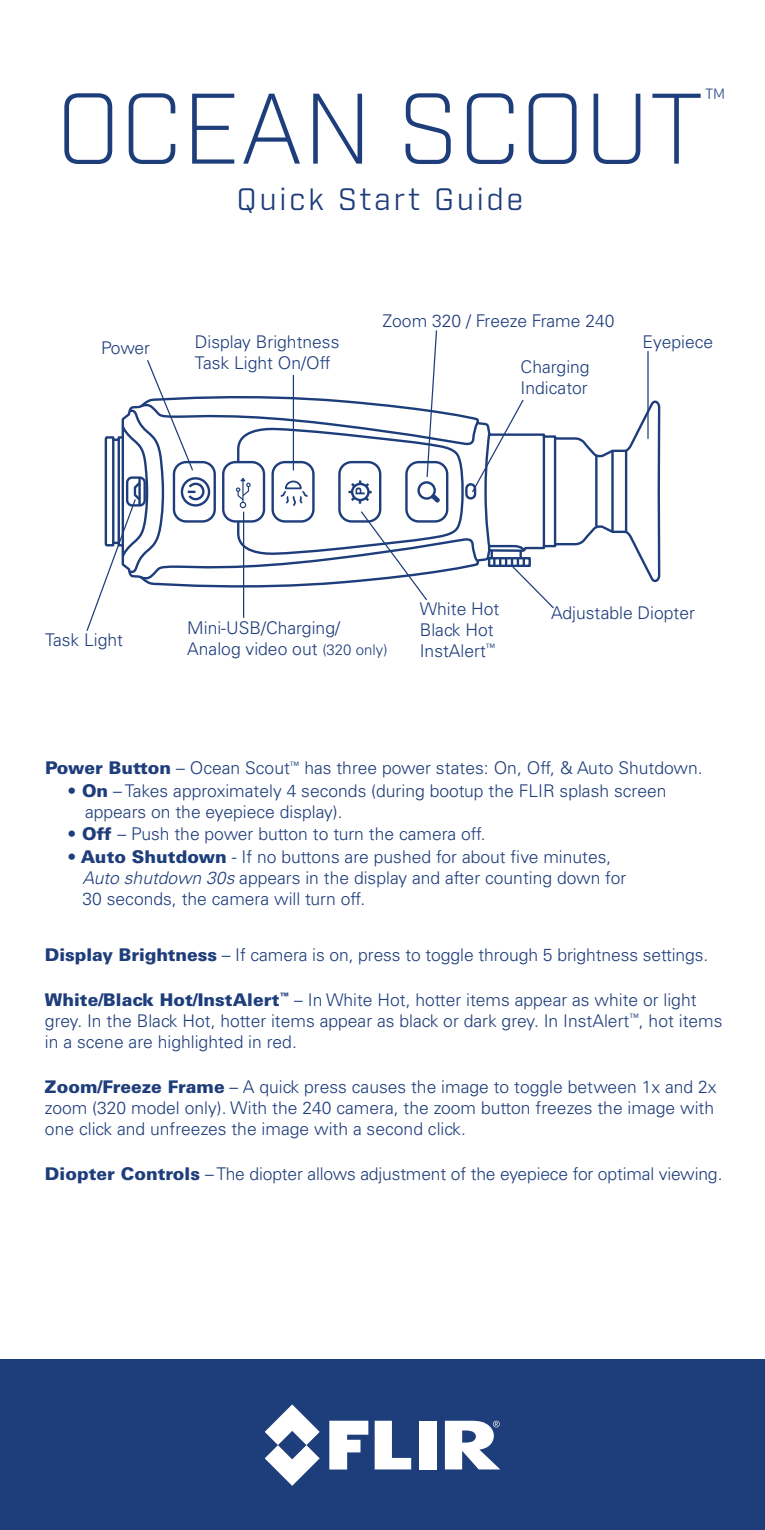
<style>
.page{position:relative;width:765px;height:1530px;background:#fff}
.page>*{position:absolute;margin:0;border:0;box-sizing:border-box;transform-origin:0 0}
.t1{font:300 97.25px "Industry";color:#1e3d7b}
.t2{font:30px "Industry";letter-spacing:.1em;color:#1e3d7b}
.t3{font:300 28.25px "Industry";color:#1e3d7b}
.t4{font:300 17.5px/21px "Univers LT Std";color:#1e3d7b}
.s1{font-size:15px}
.s2{font-weight:900}
.s3{font-style:italic}
</style>
<div class="page">
<div style="left:0;top:1360px;width:765px;height:170px;background:#1e3d7b"></div>
<svg style="left:329px;top:1421px;width:39px;height:49px"></svg>
<svg style="left:375px;top:1421px;width:36px;height:48px"></svg>
<div style="left:419px;top:1421px;width:17px;height:48px;background:#fff"></div>
<svg style="left:265px;top:1404px;width:55px;height:82px"></svg>
<svg style="left:445px;top:1421px;width:55px;height:48px"></svg>
<svg style="left:86px;top:330px;width:575px;height:301px"></svg>
<hr style="left:647px;top:351px;width:2px;height:88px;background:#1e3d7b">
<h1 class="t1" style="left:56px;top:71px;width:649px">OCEAN SCOUT</h1>
<h3 class="t3" style="left:704px;top:82px;width:23px">™</h3>
<h2 class="t2" style="left:237px;top:181px;width:288px">Quick Start Guide</h2>
<p class="t4" style="left:101px;top:337px;width:50px">Power</p>
<p class="t4" style="left:195px;top:331px;width:146px">Display Brightness<br>Task Light On/Off</p>
<p class="t4" style="left:382px;top:310px;width:234px">Zoom 320 / Freeze Frame 240</p>
<p class="t4" style="left:521px;top:356px;width:71px">Charging<br>Indicator</p>
<p class="t4" style="left:643px;top:331px;width:72px">Eyepiece</p>
<p class="t4" style="left:45px;top:630px;width:80px">Task Light</p>
<p class="t4" style="left:187px;top:617px;width:202px">Mini-USB/Charging/<br>Analog video out <span class="s1">(320 only)</span></p>
<p class="t4" style="left:420px;top:598px;width:81px">White Hot<br>Black Hot<br>InstAlert<sup>™</sup></p>
<p class="t4" style="left:551px;top:602px;width:145px">Adjustable Diopter</p>
<p class="t4" style="left:45px;top:758px;width:659px"><span class="s2">Power Button</span> – Ocean Scout<sup>™</sup> has three power states: On, Off, &amp; Auto Shutdown.</p>
<p class="t4" style="left:85px;top:780px;width:583px;text-indent:-18px"><span class="s2">• On</span> – Takes approximately 4 seconds (during bootup the FLIR splash screen appears on the eyepiece display).</p>
<p class="t4" style="left:68px;top:824px;width:420px"><span class="s2">• Off</span> – Push the power button to turn the camera off.</p>
<p class="t4" style="left:83px;top:846px;width:545px;text-indent:-15px"><span class="s2">• Auto Shutdown</span> - If no buttons are pushed for about five minutes,<br><span class="s3">Auto shutdown 30s</span> appears in the display and after counting down for<br>30 seconds, the camera will turn off.</p>
<p class="t4" style="left:45px;top:944px;width:665px"><span class="s2">Display Brightness</span> – If camera is on, press to toggle through 5 brightness settings.</p>
<p class="t4" style="left:45px;top:989px;width:679px"><span class="s2">White/Black Hot/InstAlert</span><sup>™</sup> – In White Hot, hotter items appear as white or light grey. In the Black Hot, hotter items appear as black or dark grey. In InstAlert<sup>™</sup>, hot items in a scene are highlighted in red.</p>
<p class="t4" style="left:45px;top:1076px;width:673px"><span class="s2">Zoom/Freeze Frame</span> – A quick press causes the image to toggle between 1x and 2x zoom (320 model only). With the 240 camera, the zoom button freezes the image with one click and unfreezes the image with a second click.</p>
<p class="t4" style="left:45px;top:1163px;width:679px"><span class="s2">Diopter Controls</span> – The diopter allows adjustment of the eyepiece for optimal viewing.</p>
</div>
